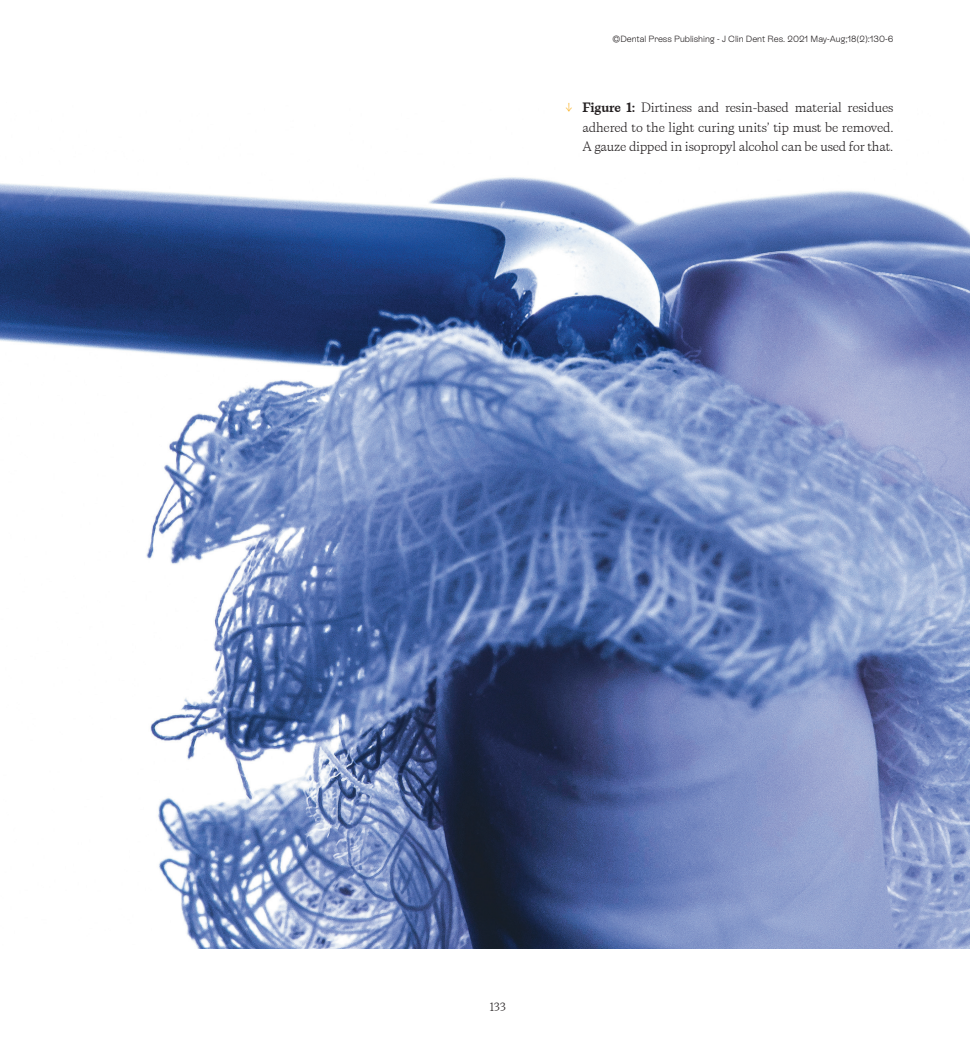
<style>
.page{position:relative;width:970px;height:1051px;background:#fff}
.page>*{position:absolute;margin:0;border:0;box-sizing:border-box;transform-origin:0 0}
.t1{font:300 13.5px/19.5px "Calvino";letter-spacing:-.01em;color:#231f20;text-align:justify}
.t2{font:300 12px "Calvino";color:#231f20}
.t3{font:300 9px "Rebond Grotesque";color:#231f20}
.s1{color:#faad19}
.s2{font-weight:700}
</style>
<div class="page">
<img style="left:0;top:177px;width:969px;height:771px">
<p class="t3" style="left:612px;top:33px;width:282px">©Dental Press Publishing - J Clin Dent Res. 2021 May-Aug;18(2):130-6</p>
<p class="t1" style="left:582px;top:96px;width:312px;text-indent:-17px"><span class="s1">↓</span> <span class="s2">Figure 1:</span> Dirtiness and resin-based material residues adhered to the light curing units’ tip must be removed.<br>A gauze dipped in isopropyl alcohol can be used for that.</p>
<p class="t2" style="left:489px;top:997px;width:18px">133</p>
</div>
